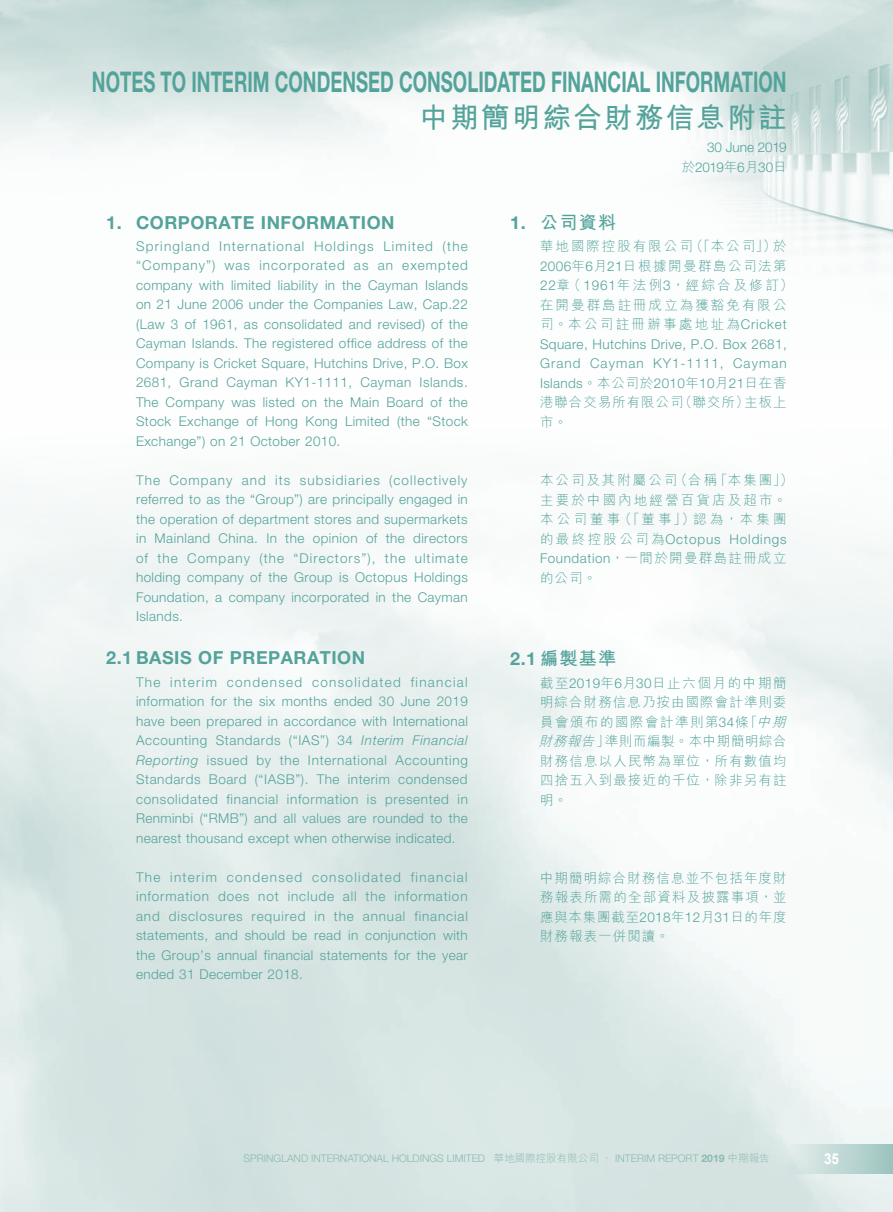
<style>
.page{position:relative;width:893px;height:1212px;background:#fff}
.page>*{position:absolute;margin:0;border:0;box-sizing:border-box;transform-origin:0 0}
.t1{font:700 28.5px "Helvetica Neue LT Std";color:#54a39b;scale:.65 1}
.t2{font:700 28.5px "M Hei HK";letter-spacing:.08em;color:#54a39b}
.t3{font:700 18px "Helvetica Neue LT Std";letter-spacing:.03em;color:#54a39b}
.t4{font:700 18px "M Hei HK";letter-spacing:.08em;color:#54a39b}
.t5{font:700 15px "Arial";color:#fff;scale:.9 1}
.t6{font:300 13.5px/19.5px "Helvetica Neue LT Std";letter-spacing:.03em;color:#54a39b;text-align:justify}
.t7{font:300 13.5px/19.5px "M Hei HK";letter-spacing:.1em;color:#54a39b}
.t8{font:300 13.5px/19.5px "M Hei HK";letter-spacing:.15em;color:#54a39b}
.t9{font:300 13.5px/19.5px "M Hei HK";letter-spacing:.16em;color:#54a39b}
.t10{font:300 13.5px "Helvetica Neue LT Std";letter-spacing:.065em;color:#54a39b}
.t11{font:300 13.5px/20.2px "Helvetica Neue LT Std";letter-spacing:-.005em;color:#54a39b;text-align:right}
.t12{font:300 13.5px/19.5px "M Hei HK";letter-spacing:.07em;color:#54a39b}
.t13{font:300 10.5px "Helvetica Neue LT Std";color:#8ab9b3}
.s1{font-family:"M Hei HK"}
.s2{font-style:italic}
.s3{font-family:"Helvetica Neue LT Std"}
.s4{font-family:"Adobe Song Std"}
.s5{font-weight:700}
</style>
<div class="page">
<div style="left:787px;top:1144px;width:106px;height:30px;background:linear-gradient(to right,#e2eceb,#9ec5c0)"></div>
<h1 class="t1" style="left:92px;top:64px;width:1070px">NOTES TO INTERIM CONDENSED CONSOLIDATED FINANCIAL INFORMATION</h1>
<h1 class="t2" style="left:420px;top:97px;width:369px">中期簡明綜合財務信息附註</h1>
<p class="t11" style="left:682px;top:137px;width:106px">30 June 2019<span class="s1">於</span>2019<span class="s1">年</span>6<span class="s1">月</span>30<span class="s1">日</span></p>
<h2 class="t3" style="left:106px;top:211px;width:290px">1. CORPORATE INFORMATION</h2>
<p class="t6" style="left:136px;top:236px;width:333px">Springland International Holdings Limited (the “Company”) was incorporated as an exempted company with limited liability in the Cayman Islands on 21 June 2006 under the Companies Law, Cap.22 (Law 3 of 1961, as consolidated and revised) of the Cayman Islands. The registered office address of the Company is Cricket Square, Hutchins Drive, P.O. Box 2681, Grand Cayman KY1-1111, Cayman Islands.<br>The Company was listed on the Main Board of the Stock Exchange of Hong Kong Limited (the “Stock Exchange”) on 21 October 2010.</p>
<p class="t6" style="left:136px;top:470px;width:333px">The Company and its subsidiaries (collectively referred to as the “Group”) are principally engaged in the operation of department stores and supermarkets in Mainland China. In the opinion of the directors of the Company (the “Directors”), the ultimate holding company of the Group is Octopus Holdings Foundation, a company incorporated in the Cayman Islands.</p>
<h2 class="t3" style="left:106px;top:646px;width:260px">2.1 BASIS OF PREPARATION</h2>
<p class="t6" style="left:136px;top:672px;width:333px">The interim condensed consolidated financial information for the six months ended 30 June 2019 have been prepared in accordance with International Accounting Standards (“IAS”) 34 <span class="s2">Interim Financial Reporting</span> issued by the International Accounting Standards Board (“IASB”). The interim condensed consolidated financial information is presented in Renminbi (“RMB”) and all values are rounded to the nearest thousand except when otherwise indicated.</p>
<p class="t6" style="left:136px;top:867px;width:333px">The interim condensed consolidated financial information does not include all the information and disclosures required in the annual financial statements, and should be read in conjunction with the Group’s annual financial statements for the year ended 31 December 2018.</p>
<h2 class="t4" style="left:510px;top:209px;width:107px"><span class="s3">1.</span> 公司資料</h2>
<p class="t8" style="left:540px;top:236px;width:255px">華地國際控股有限公司（「本公司」）於<br><span class="s3">2006</span>年<span class="s3">6</span>月<span class="s3">21</span>日根據開曼群島公司法第<br><span class="s3">22</span>章（ <span class="s3">1961</span>年法例<span class="s3">3</span>，經綜合及修訂）在開曼群島註冊成立為獲豁免有限公司。本公司註冊辦事處地址為<span class="s3">Cricket</span></p>
<p class="t6" style="left:540px;top:334px;width:248px">Square, Hutchins Drive, P.O. Box 2681, Grand Cayman KY1-1111, Cayman Islands<span class="s1">。本公司於</span>2010<span class="s1">年</span>10<span class="s1">月</span>21<span class="s1">日在香</span></p>
<p class="t12" style="left:540px;top:392px;width:248px">港聯合交易所有限公司（聯交所）主板上市。</p>
<p class="t9" style="left:540px;top:470px;width:255px">本公司及其附屬公司（合稱「本集團」）主要於中國內地經營百貨店及超市。本公司董事（「董事」）認為，本集團</p>
<p class="t10" style="left:540px;top:531px;width:248px"><span class="s1">的最終控股公司為</span>Octopus Holdings</p>
<p class="t7" style="left:540px;top:548px;width:248px"><span class="s3">Foundation</span>，一間於開曼群島註冊成立的公司。</p>
<h2 class="t4" style="left:510px;top:645px;width:107px"><span class="s3">2.1</span> 編製基準</h2>
<p class="t7" style="left:539px;top:672px;width:253px">截至<span class="s3">2019</span>年<span class="s3">6</span>月<span class="s3">30</span>日止六個月的中期簡明綜合財務信息乃按由國際會計準則委員會頒布的國際會計準則第<span class="s3">34</span>條「<span class="s2">中期財務報告</span>」準則而編製。本中期簡明綜合財務信息以人民幣為單位，所有數值均四捨五入到最接近的千位，除非另有註明。</p>
<p class="t7" style="left:540px;top:867px;width:248px;text-align:justify">中期簡明綜合財務信息並不包括年度財務報表所需的全部資料及披露事項，並應與本集團截至<span class="s3">2018</span>年<span class="s3">12</span>月<span class="s3">31</span>日的年度財務報表一併閱讀。</p>
<p class="t13" style="left:244px;top:1152px;width:528px">SPRINGLAND INTERNATIONAL HOLDINGS LIMITED <span class="s1">華地國際控股有限公司</span><span class="s4">・</span> INTERIM REPORT <span class="s5">2019</span> <span class="s1">中期報告</span></p>
<p class="t5" style="left:824px;top:1148px;width:18px">35</p>
</div>
